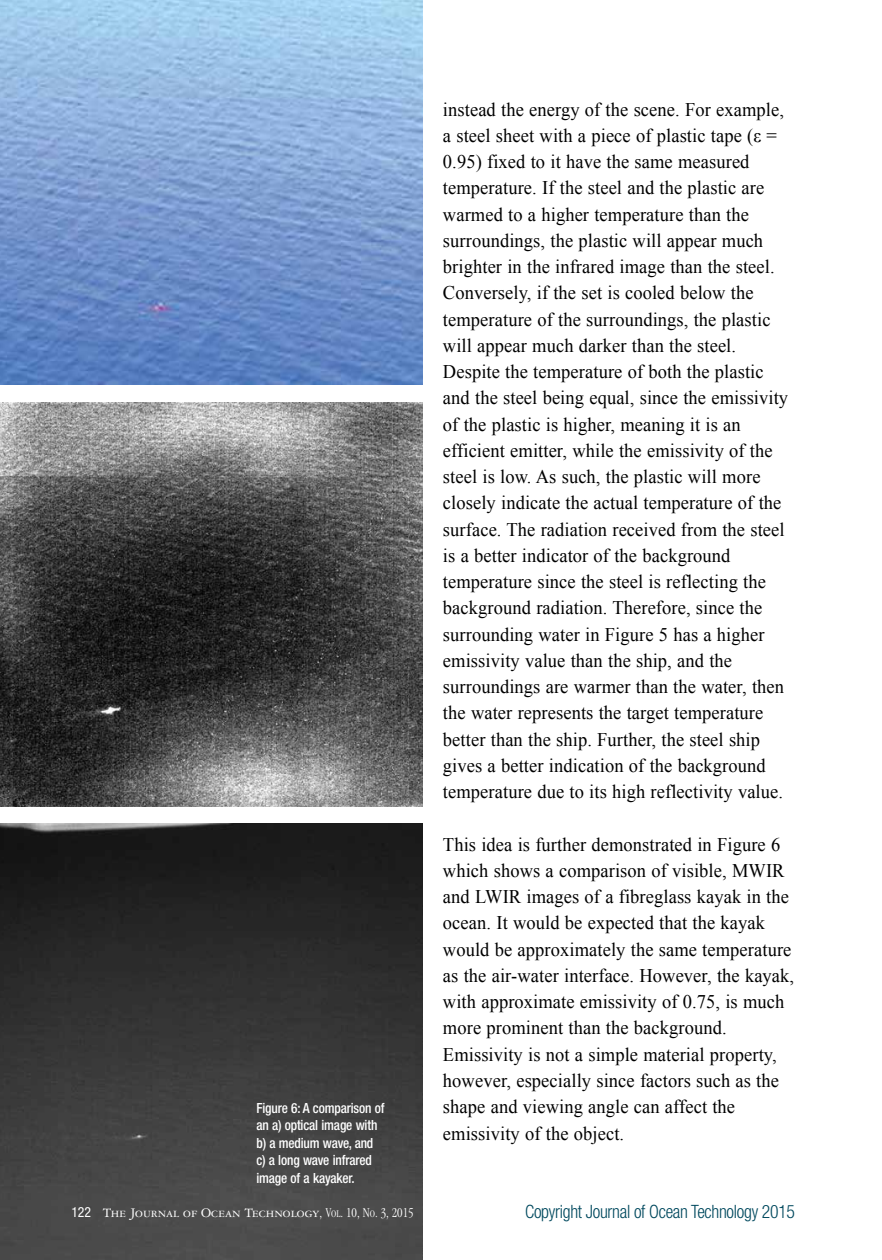
<style>
.page{position:relative;width:882px;height:1260px;background:#fff}
.page>*{position:absolute;margin:0;border:0;box-sizing:border-box;transform-origin:0 0}
.t1{font:19.25px/26.2px "Times New Roman";letter-spacing:.005em;color:#000;scale:.96 1}
.t2{font:300 condensed 18.38px "Helvetica Neue";letter-spacing:-.015em;color:#00495e;scale:.96 1}
.t3{font:500 condensed 14px/17.5px "Helvetica Neue";letter-spacing:-.01em;color:#fff;scale:.95 1}
.t4{font:14px "Garamond Three SC";color:#fff}
.s1{font-family:"Helvetica Neue";font-stretch:condensed}
.s2{font-family:"Garamond";font-weight:300;font-stretch:condensed}
.s3{font-family:"Garamond";font-weight:300;font-stretch:condensed;font-size:10.5px}
</style>
<div class="page">
<img style="left:0;top:0;width:422px;height:385px">
<img style="left:0;top:402px;width:422px;height:404px">
<img style="left:0;top:823px;width:422px;height:437px">
<p class="t3" style="left:256px;top:1099px;width:136px">Figure 6: A comparison of an a) optical image with b) a medium wave, and c) a long wave infrared image of a kayaker.</p>
<p class="t4" style="left:71px;top:1205px;width:344px"><span class="s1">122</span> The Journal of Ocean Technology<span class="s2">,</span> <span class="s2">V</span><span class="s3">ol</span><span class="s2">. 10, N</span><span class="s3">o</span><span class="s2">. 3, 2015</span></p>
<p class="t1" style="left:443px;top:96px;width:361px">instead the energy of the scene. For example, a steel sheet with a piece of plastic tape (ε = 0.95) fixed to it have the same measured temperature. If the steel and the plastic are warmed to a higher temperature than the surroundings, the plastic will appear much brighter in the infrared image than the steel.<br>Conversely, if the set is cooled below the temperature of the surroundings, the plastic will appear much darker than the steel.<br>Despite the temperature of both the plastic and the steel being equal, since the emissivity of the plastic is higher, meaning it is an efficient emitter, while the emissivity of the steel is low. As such, the plastic will more closely indicate the actual temperature of the surface. The radiation received from the steel is a better indicator of the background temperature since the steel is reflecting the background radiation. Therefore, since the surrounding water in Figure 5 has a higher emissivity value than the ship, and the surroundings are warmer than the water, then the water represents the target temperature better than the ship. Further, the steel ship gives a better indication of the background temperature due to its high reflectivity value.</p>
<p class="t1" style="left:443px;top:831px;width:367px">This idea is further demonstrated in Figure 6 which shows a comparison of visible, MWIR and LWIR images of a fibreglass kayak in the ocean. It would be expected that the kayak would be approximately the same temperature as the air-water interface. However, the kayak, with approximate emissivity of 0.75, is much more prominent than the background.<br>Emissivity is not a simple material property, however, especially since factors such as the shape and viewing angle can affect the emissivity of the object.</p>
<p class="t2" style="left:525px;top:1201px;width:283px">Copyright Journal of Ocean Technology 2015</p>
</div>
